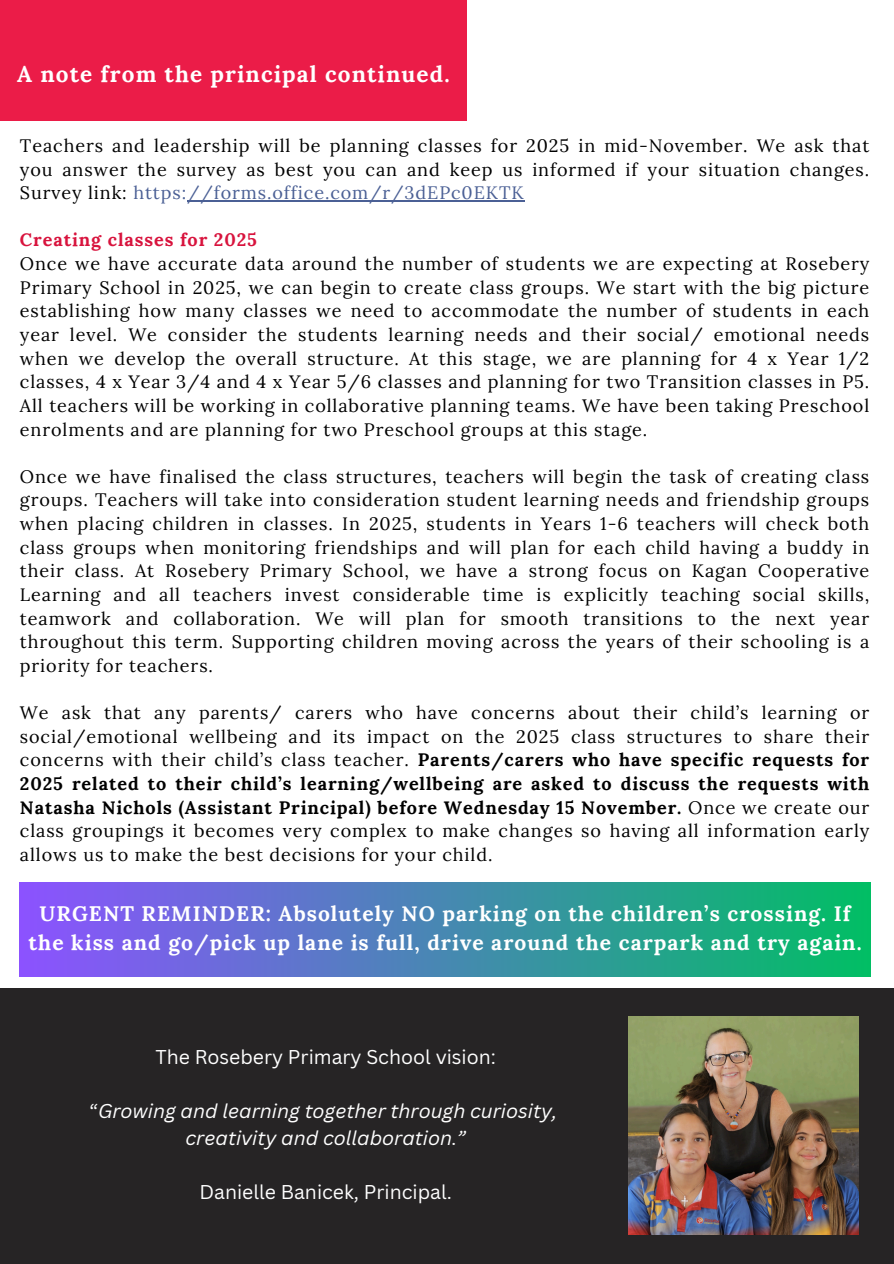
<style>
.page{position:relative;width:894px;height:1264px;background:#fff}
.page>*{position:absolute;margin:0;border:0;box-sizing:border-box;transform-origin:0 0}
.t1{font:700 22.5px "Lora";letter-spacing:.05em;color:#fff}
.t2{font:700 21px/28.2px "Lora";letter-spacing:.05em;color:#fff;text-align:center}
.t3{font:italic 19.5px "Canva Sans";color:#fff}
.t4{font:19.5px "Canva Sans";color:#fff}
.t5{font:18px/23.7px "Lora";letter-spacing:.05em;color:#000;text-align:justify}
.t6{font:700 18px "Lora";letter-spacing:.05em;color:#d8133d}
.s1{color:#4b6095}
.s2{font-weight:700}
.s3{font-style:normal}
</style>
<div class="page">
<div style="left:0;top:987px;width:893px;height:276px;background:#262425"></div>
<div style="left:0;top:0;width:467px;height:121px;background:#eb1c48"></div>
<img style="left:628px;top:1016px;width:230px;height:218px">
<hr style="left:187px;top:200px;width:337px;height:1px;background:#4b6095">
<div style="left:20px;top:882px;width:849px;height:94px;background:linear-gradient(to right,#8c52ff,#01be64)"></div>
<h1 class="t1" style="left:17px;top:60px;width:433px">A note from the principal continued.</h1>
<p class="t5" style="left:20px;top:133px;width:850px">Teachers and leadership will be planning classes for 2025 in mid-November. We ask that you answer the survey as best you can and keep us informed if your situation changes.<br>Survey link: <span class="s1">https://forms.office.com/r/3dEPc0EKTK</span></p>
<p class="t6" style="left:20px;top:228px;width:238px">Creating classes for 2025</p>
<p class="t5" style="left:20px;top:251px;width:850px">Once we have accurate data around the number of students we are expecting at Rosebery Primary School in 2025, we can begin to create class groups. We start with the big picture establishing how many classes we need to accommodate the number of students in each year level. We consider the students learning needs and their social/ emotional needs when we develop the overall structure. At this stage, we are planning for 4 x Year 1/2 classes, 4 x Year 3/4 and 4 x Year 5/6 classes and planning for two Transition classes in P5.<br>All teachers will be working in collaborative planning teams. We have been taking Preschool enrolments and are planning for two Preschool groups at this stage.</p>
<p class="t5" style="left:20px;top:464px;width:850px">Once we have finalised the class structures, teachers will begin the task of creating class groups. Teachers will take into consideration student learning needs and friendship groups when placing children in classes. In 2025, students in Years 1-6 teachers will check both class groups when monitoring friendships and will plan for each child having a buddy in their class. At Rosebery Primary School, we have a strong focus on Kagan Cooperative Learning and all teachers invest considerable time is explicitly teaching social skills, teamwork and collaboration. We will plan for smooth transitions to the next year throughout this term. Supporting children moving across the years of their schooling is a priority for teachers.</p>
<h1 class="t5" style="left:20px;top:700px;width:850px">We ask that any parents/ carers who have concerns about their child’s learning or social/emotional wellbeing and its impact on the 2025 class structures to share their concerns with their child’s class teacher. <span class="s2">Parents/carers who have specific requests for 2025 related to their child’s learning/wellbeing are asked to discuss the requests with Natasha Nichols (Assistant Principal) before Wednesday 15 November.</span> Once we create our class groupings it becomes very complex to make changes so having all information early allows us to make the best decisions for your child.</h1>
<p class="t2" style="left:28px;top:899px;width:834px">URGENT REMINDER: Absolutely NO parking on the children’s crossing. If the kiss and go/pick up lane is full, drive around the carpark and try again.</p>
<p class="t4" style="left:155px;top:1042px;width:342px">The Rosebery Primary School vision:</p>
<p class="t3" style="left:89px;top:1096px;width:469px"><span class="s3">“</span>Growing and learning together through curiosity,</p>
<p class="t3" style="left:185px;top:1123px;width:282px">creativity and collaboration.”</p>
<p class="t4" style="left:199px;top:1177px;width:254px">Danielle Banicek, Principal.</p>
</div>
